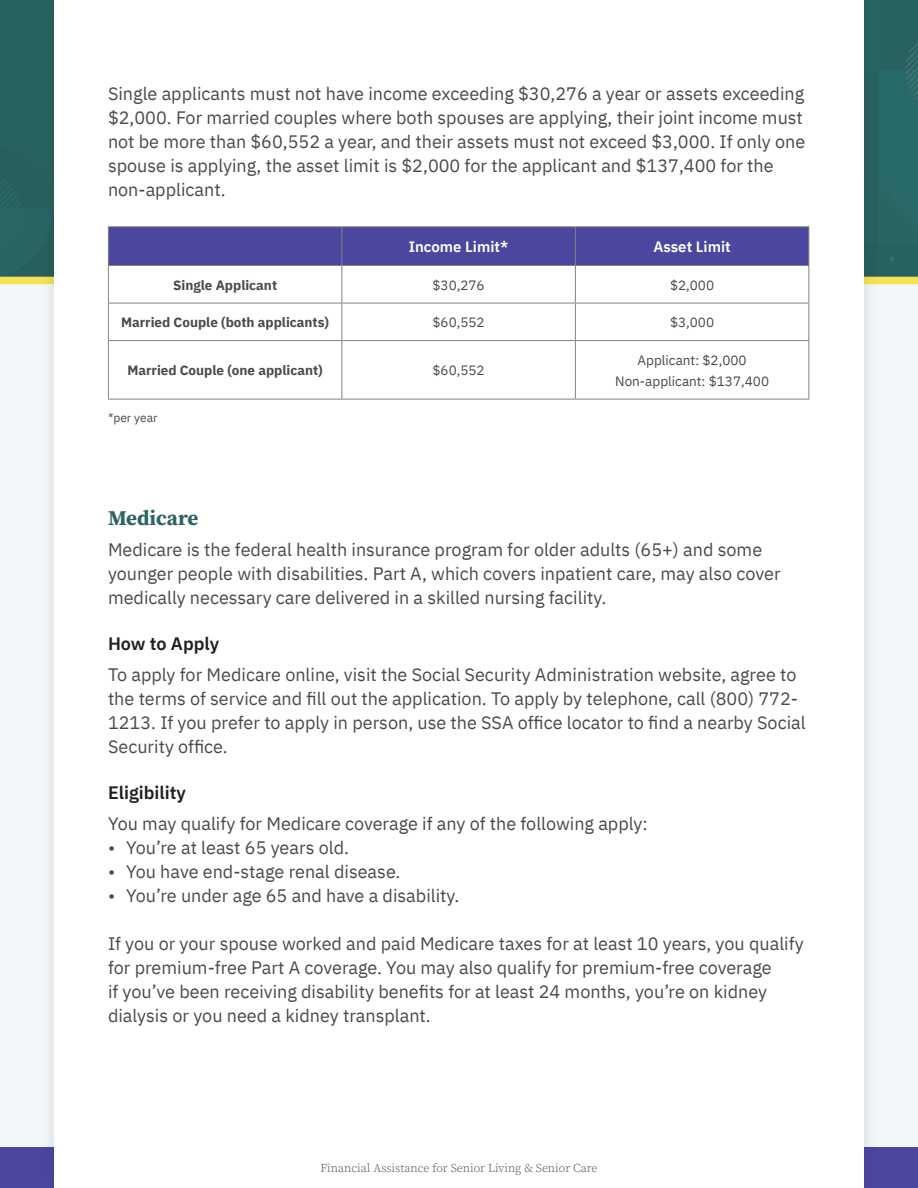
<style>
.page{position:relative;width:918px;height:1188px;background:#f2f7f9}
.page>*{position:absolute;margin:0;border:0;box-sizing:border-box;transform-origin:0 0}
.t1{font:700 21px "Source Serif Pro";color:#2d6361}
.t2{font:18px/24px "IBM Plex Sans";color:#474b49}
.t3{font:600 18px "IBM Plex Sans";color:#231f20}
.t4{font:600 15px "IBM Plex Sans";color:#fff}
.t5{font:700 13.5px "IBM Plex Sans";color:#474b49}
.t6{font:13.5px/21px "IBM Plex Sans";color:#474b49;text-align:center}
.t7{font:300 12px "Source Serif Pro";color:#474b49}
.t8{font:12px "IBM Plex Sans";color:#474b49}
</style>
<div class="page">
<div style="left:0;top:0;width:918px;height:280px;background:#2d6361"></div>
<div style="left:0;top:277px;width:918px;height:7px;background:#f5e353"></div>
<div style="left:0;top:1148px;width:918px;height:40px;background:#4b479f"></div>
<div style="left:39px;top:0;width:841px;height:1188px;background:#231f20;opacity:.15"></div>
<div style="left:54px;top:0;width:810px;height:1188px;background:#fff"></div>
<div style="left:109px;top:227px;width:699px;height:38px;background:#4b479f"></div>
<hr style="left:342px;top:227px;width:1px;height:38px;background:#808284">
<hr style="left:575px;top:227px;width:1px;height:38px;background:#808284">
<hr style="left:342px;top:266px;width:1px;height:37px;background:#808284">
<hr style="left:575px;top:266px;width:1px;height:37px;background:#808284">
<hr style="left:108px;top:303px;width:234px;height:1px;background:#808284">
<hr style="left:342px;top:303px;width:233px;height:1px;background:#808284">
<hr style="left:342px;top:303px;width:1px;height:37px;background:#808284">
<hr style="left:575px;top:303px;width:234px;height:1px;background:#808284">
<hr style="left:575px;top:303px;width:1px;height:37px;background:#808284">
<hr style="left:108px;top:340px;width:234px;height:1px;background:#808284">
<hr style="left:342px;top:340px;width:233px;height:1px;background:#808284">
<hr style="left:342px;top:341px;width:1px;height:58px;background:#808284">
<hr style="left:575px;top:340px;width:234px;height:1px;background:#808284">
<hr style="left:575px;top:341px;width:1px;height:58px;background:#808284">
<hr style="left:108px;top:266px;width:1px;height:37px;background:#808284">
<hr style="left:808px;top:266px;width:1px;height:37px;background:#808284">
<hr style="left:108px;top:303px;width:1px;height:37px;background:#808284">
<hr style="left:808px;top:303px;width:1px;height:37px;background:#808284">
<hr style="left:108px;top:341px;width:1px;height:58px;background:#808284">
<hr style="left:808px;top:341px;width:1px;height:58px;background:#808284">
<hr style="left:108px;top:399px;width:234px;height:1px;background:#808284">
<hr style="left:342px;top:399px;width:233px;height:1px;background:#808284">
<hr style="left:575px;top:399px;width:234px;height:1px;background:#808284">
<hr style="left:108px;top:226px;width:234px;height:1px;background:#808284">
<hr style="left:108px;top:227px;width:1px;height:38px;background:#808284">
<hr style="left:342px;top:226px;width:233px;height:1px;background:#808284">
<hr style="left:575px;top:226px;width:234px;height:1px;background:#808284">
<hr style="left:808px;top:227px;width:1px;height:38px;background:#808284">
<hr style="left:108px;top:265px;width:234px;height:1px;background:#808284">
<hr style="left:342px;top:265px;width:233px;height:1px;background:#808284">
<hr style="left:575px;top:265px;width:234px;height:1px;background:#808284">
<p class="t2" style="left:108px;top:81px;width:699px">Single applicants must not have income exceeding $30,276 a year or assets exceeding $2,000. For married couples where both spouses are applying, their joint income must not be more than $60,552 a year, and their assets must not exceed $3,000. If only one spouse is applying, the asset limit is $2,000 for the applicant and $137,400 for the non-applicant.</p>
<p class="t4" style="left:409px;top:235px;width:101px">Income Limit*</p>
<p class="t4" style="left:653px;top:235px;width:79px">Asset Limit</p>
<p class="t5" style="left:173px;top:274px;width:106px">Single Applicant</p>
<p class="t6" style="left:432px;top:273px;width:54px">$30,276</p>
<p class="t6" style="left:670px;top:273px;width:46px">$2,000</p>
<p class="t5" style="left:121px;top:312px;width:210px">Married Couple (both applicants)</p>
<p class="t6" style="left:432px;top:311px;width:54px">$60,552</p>
<p class="t6" style="left:670px;top:311px;width:46px">$3,000</p>
<p class="t5" style="left:127px;top:360px;width:197px">Married Couple (one applicant)</p>
<p class="t6" style="left:432px;top:359px;width:54px">$60,552</p>
<p class="t6" style="left:615px;top:348px;width:155px">Applicant: $2,000<br>Non-applicant: $137,400</p>
<p class="t8" style="left:108px;top:409px;width:51px">*per year</p>
<p class="t1" style="left:108px;top:504px;width:92px">Medicare</p>
<p class="t2" style="left:108px;top:536px;width:674px">Medicare is the federal health insurance program for older adults (65+) and some younger people with disabilities. Part A, which covers inpatient care, may also cover medically necessary care delivered in a skilled nursing facility.</p>
<p class="t3" style="left:108px;top:630px;width:113px">How to Apply</p>
<p class="t2" style="left:108px;top:661px;width:699px">To apply for Medicare online, visit the Social Security Administration website, agree to the terms of service and fill out the application. To apply by telephone, call (800) 772- 1213. If you prefer to apply in person, use the SSA office locator to find a nearby Social Security office.</p>
<p class="t3" style="left:108px;top:779px;width:80px">Eligibility</p>
<p class="t2" style="left:108px;top:810px;width:541px">You may qualify for Medicare coverage if any of the following apply:</p>
<p class="t2" style="left:108px;top:834px;width:243px">• You’re at least 65 years old.</p>
<p class="t2" style="left:108px;top:858px;width:294px">• You have end-stage renal disease.</p>
<p class="t2" style="left:108px;top:882px;width:353px">• You’re under age 65 and have a disability.</p>
<p class="t2" style="left:108px;top:930px;width:697px">If you or your spouse worked and paid Medicare taxes for at least 10 years, you qualify for premium-free Part A coverage. You may also qualify for premium-free coverage<br>if you’ve been receiving disability benefits for at least 24 months, you’re on kidney dialysis or you need a kidney transplant.</p>
<p class="t7" style="left:320px;top:1160px;width:279px">Financial Assistance for Senior Living &amp; Senior Care</p>
</div>
